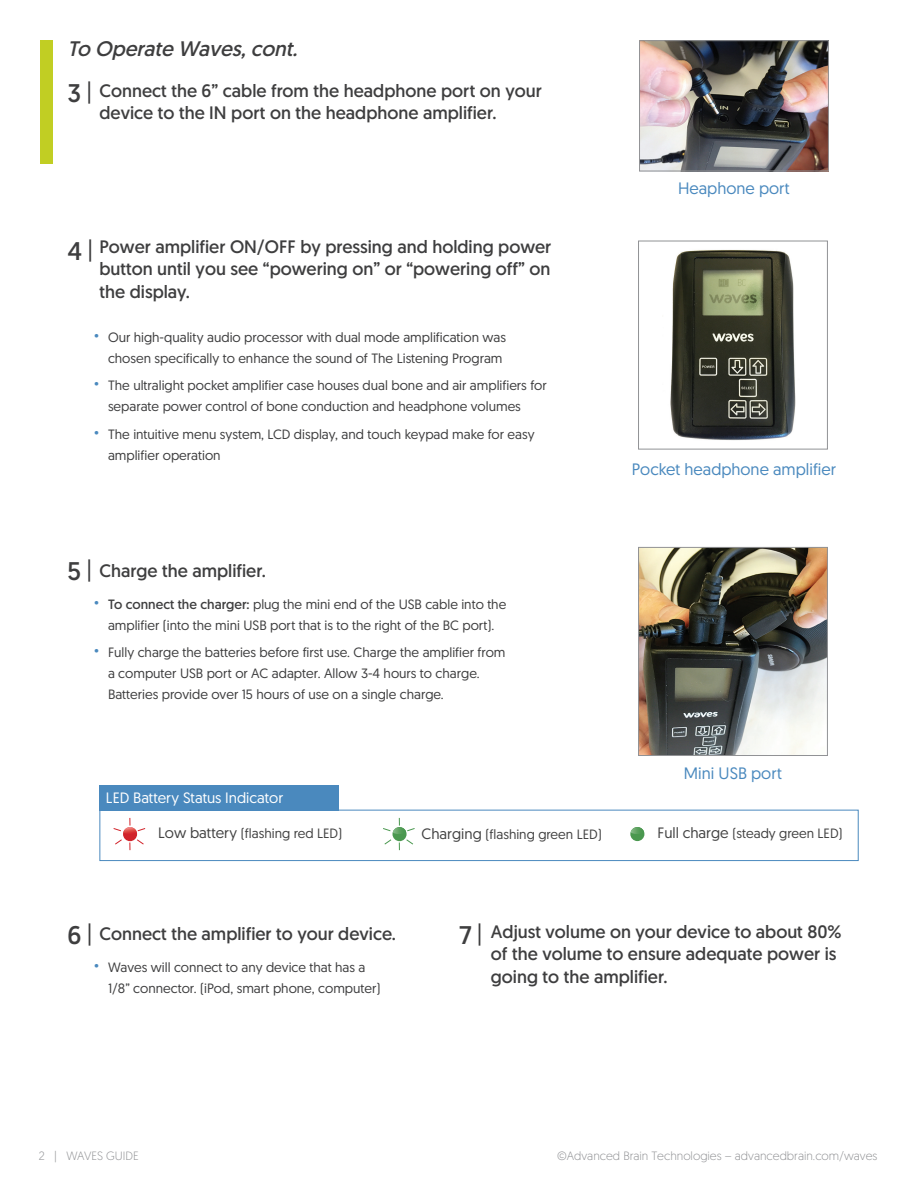
<style>
.page{position:relative;width:918px;height:1188px;background:#fff}
.page>*{position:absolute;margin:0;border:0;box-sizing:border-box;transform-origin:0 0}
.t1{font:25.5px "Geomanist";color:#3e3e3f}
.t2{font:italic 21px "Geomanist";color:#3e3e3f}
.t3{font:18px/22.5px "Geomanist";color:#3e3e3f}
.t4{font:16.5px "Geomanist";color:#4a89be}
.Paragraphs{font:15px "Geomanist";color:#fff}
.t5{font:13.5px/21px "Geomanist";color:#3e3e3f}
.Paragraphs-2{font:13.5px "Geomanist";color:#424242}
.t6{font:300 12px "Geomanist";color:#919295}
.s1{font-size:22.5px}
.s2{font-style:inherit}
.s3{font-size:15px}
</style>
<div class="page">
<div style="left:40px;top:40px;width:13px;height:124px;background:#c1ce23"></div>
<img style="left:670px;top:250px;width:126px;height:190px">
<div style="left:638px;top:241px;width:190px;height:208px;border:1px solid #919295"></div>
<img style="left:640px;top:549px;width:186px;height:205px">
<div style="left:638px;top:547px;width:190px;height:209px;border:1px solid #919295"></div>
<img style="left:641px;top:43px;width:186px;height:126px">
<div style="left:639px;top:41px;width:190px;height:130px;border:1px solid #919295"></div>
<div style="left:99px;top:810px;width:760px;height:51px;border:1px solid #4a89be"></div>
<div style="left:99px;top:785px;width:240px;height:26px;background:#4a89be"></div>
<svg style="left:113px;top:818px;width:33px;height:33px"></svg>
<svg style="left:383px;top:817px;width:32px;height:34px"></svg>
<div style="left:630px;top:827px;width:14px;height:14px;background:#4a984f;border-radius:50%"></div>
<svg style="left:630px;top:827px;width:14px;height:7px"></svg>
<p class="t2" style="left:68px;top:35px;width:237px">To Operate Waves,cont.</p>
<p class="t1" style="left:68px;top:77px;width:26px">3<span class="s1">|</span></p>
<p class="t3" style="left:99px;top:79px;width:444px">Connect the 6” cable from the headphone port on your device to the IN port on the headphone amplifier.</p>
<p class="t1" style="left:68px;top:235px;width:27px">4<span class="s1">|</span></p>
<p class="t3" style="left:99px;top:235px;width:453px;text-align:justify">Power amplifier ON/OFF by pressing and holding power button until you see “powering on” or “powering off” on the display.</p>
<p class="t5" style="left:94px;top:326px;width:413px;text-align:right"><sup>•</sup> Our high-quality audio processor with dual mode amplification was chosen specifically to enhance the sound of The Listening Program</p>
<p class="t5" style="left:108px;top:375px;width:440px;text-indent:-14px"><sup>•</sup> The ultralight pocket amplifier case houses dual bone and air amplifiers for separate power control of bone conduction and headphone volumes</p>
<p class="t5" style="left:108px;top:424px;width:428px;text-indent:-14px"><sup>•</sup> The intuitive menu system, LCD display, and touch keypad make for easy amplifier operation</p>
<p class="t1" style="left:68px;top:554px;width:26px">5<span class="s1">|</span></p>
<p class="t3" style="left:99px;top:559px;width:168px">Charge the amplifier.</p>
<p class="t5" style="left:94px;top:593px;width:413px;text-align:center"><sup>•</sup> <span class="s2">To connect the charger:</span> plug the mini end of the USB cable into the amplifier (into the mini USB port that is to the right of the BC port).</p>
<p class="t5" style="left:108px;top:642px;width:399px;text-indent:-14px"><sup>•</sup> Fully charge the batteries before first use. Charge the amplifier from a computer USB port or AC adapter. Allow 3-4 hours to charge.<br>Batteries provide over 15 hours of use on a single charge.</p>
<p class="Paragraphs" style="left:106px;top:788px;width:179px">LED Battery Status Indicator</p>
<p class="Paragraphs-2" style="left:158px;top:825px;width:185px"><span class="s3">Low battery</span> (flashing red LED)</p>
<p class="Paragraphs-2" style="left:422px;top:826px;width:182px"><span class="s3">Charging</span> (flashing green LED)</p>
<p class="t4" style="left:678px;top:178px;width:113px">Heaphone port</p>
<p class="t4" style="left:632px;top:459px;width:206px">Pocket headphone amplifier</p>
<p class="t4" style="left:684px;top:762px;width:100px">Mini USB port</p>
<p class="Paragraphs-2" style="left:657px;top:825px;width:187px"><span class="s3">Full charge</span> (steady green LED)</p>
<p class="t1" style="left:68px;top:918px;width:27px">6<span class="s1">|</span></p>
<p class="t1" style="left:459px;top:918px;width:25px">7<span class="s1">|</span></p>
<p class="t3" style="left:99px;top:923px;width:298px">Connect the amplifier to your device.</p>
<p class="t3" style="left:491px;top:920px;width:352px">Adjust volume on your device to about 80% of the volume to ensure adequate power is going to the amplifier.</p>
<p class="t5" style="left:108px;top:957px;width:274px;text-indent:-14px"><sup>•</sup> Waves will connect to any device that has a<br>1/8” connector. (iPod, smart phone, computer)</p>
<p class="t6" style="left:39px;top:1148px;width:101px">2 | WAVES GUIDE</p>
<p class="t6" style="left:557px;top:1148px;width:322px">©Advanced Brain Technologies – advancedbrain.com/waves</p>
</div>
